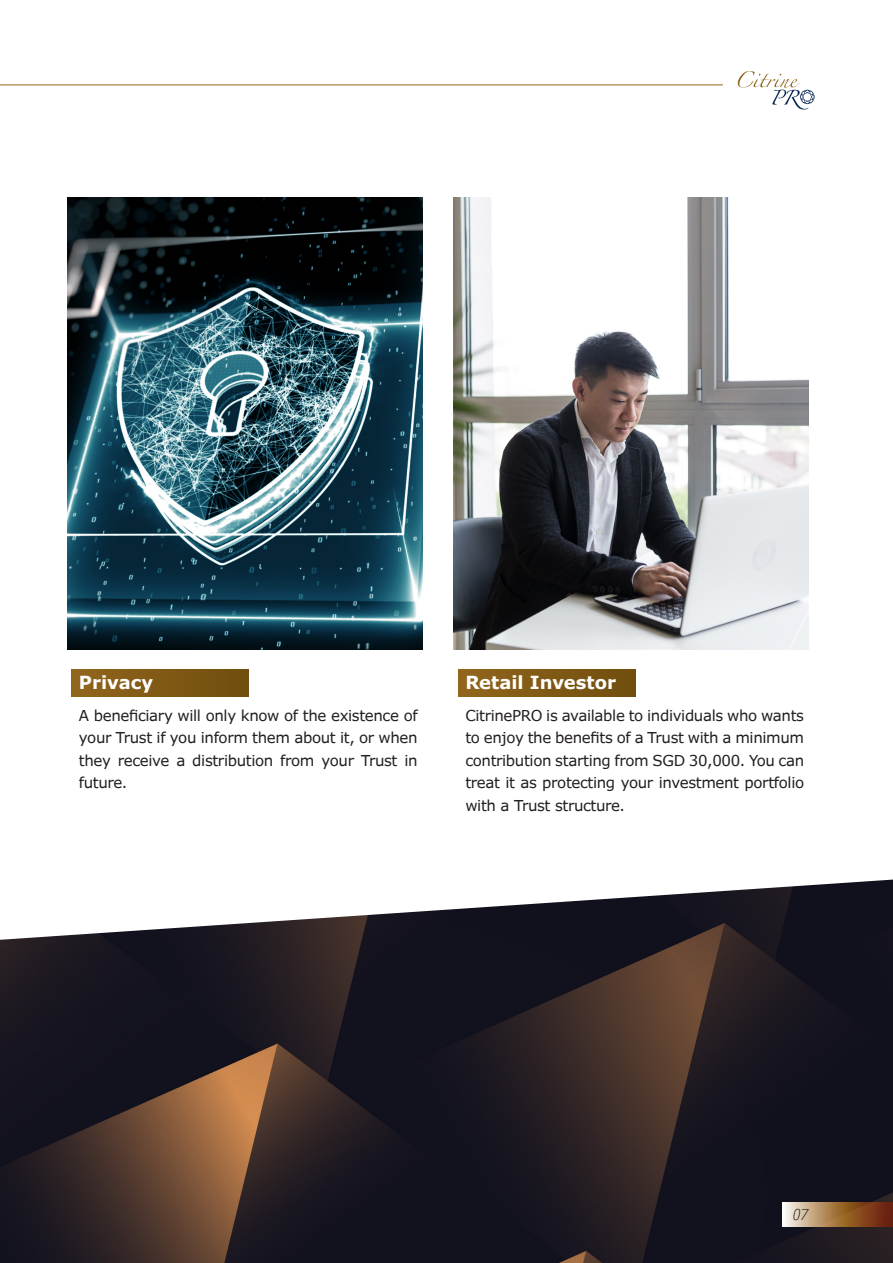
<style>
.page{position:relative;width:893px;height:1263px;background:#fff}
.page>*{position:absolute;margin:0;border:0;box-sizing:border-box;transform-origin:0 0}
.t1{font:700 18px "Verdana Pro";color:#fff}
.t2{font:15px/22.5px "Verdana Pro";letter-spacing:-.025em;color:#231f20;text-align:justify}
.t3{font:italic 300 condensed 15px "Verdana Pro";color:#231f20}
</style>
<div class="page">
<img style="left:0;top:879px;width:893px;height:384px">
<div style="left:72px;top:670px;width:177px;height:27px;background:linear-gradient(to right,#91651d,#704e0e)"></div>
<div style="left:458px;top:670px;width:177px;height:27px;background:linear-gradient(to right,#91651d,#704e0e)"></div>
<svg style="left:782px;top:1202px;width:111px;height:25px;background:#a77b56"></svg>
<img style="left:67px;top:198px;width:355px;height:451px">
<img style="left:454px;top:198px;width:355px;height:451px">
<svg style="left:738px;top:71px;width:76px;height:38px"></svg>
<hr style="left:0;top:85px;width:723px;height:1px;background:#92651c">
<p class="t1" style="left:79px;top:671px;width:76px">Privacy</p>
<p class="t1" style="left:465px;top:671px;width:152px">Retail Investor</p>
<p class="t2" style="left:79px;top:704px;width:340px">A beneficiary will only know of the existence of your Trust if you inform them about it, or when they receive a distribution from your Trust in future.</p>
<p class="t2" style="left:465px;top:704px;width:340px">CitrinePRO is available to individuals who wants to enjoy the benefits of a Trust with a minimum contribution starting from SGD 30,000. You can treat it as protecting your investment portfolio with a Trust structure.</p>
<p class="t3" style="left:793px;top:1205px;width:16px">07</p>
</div>
